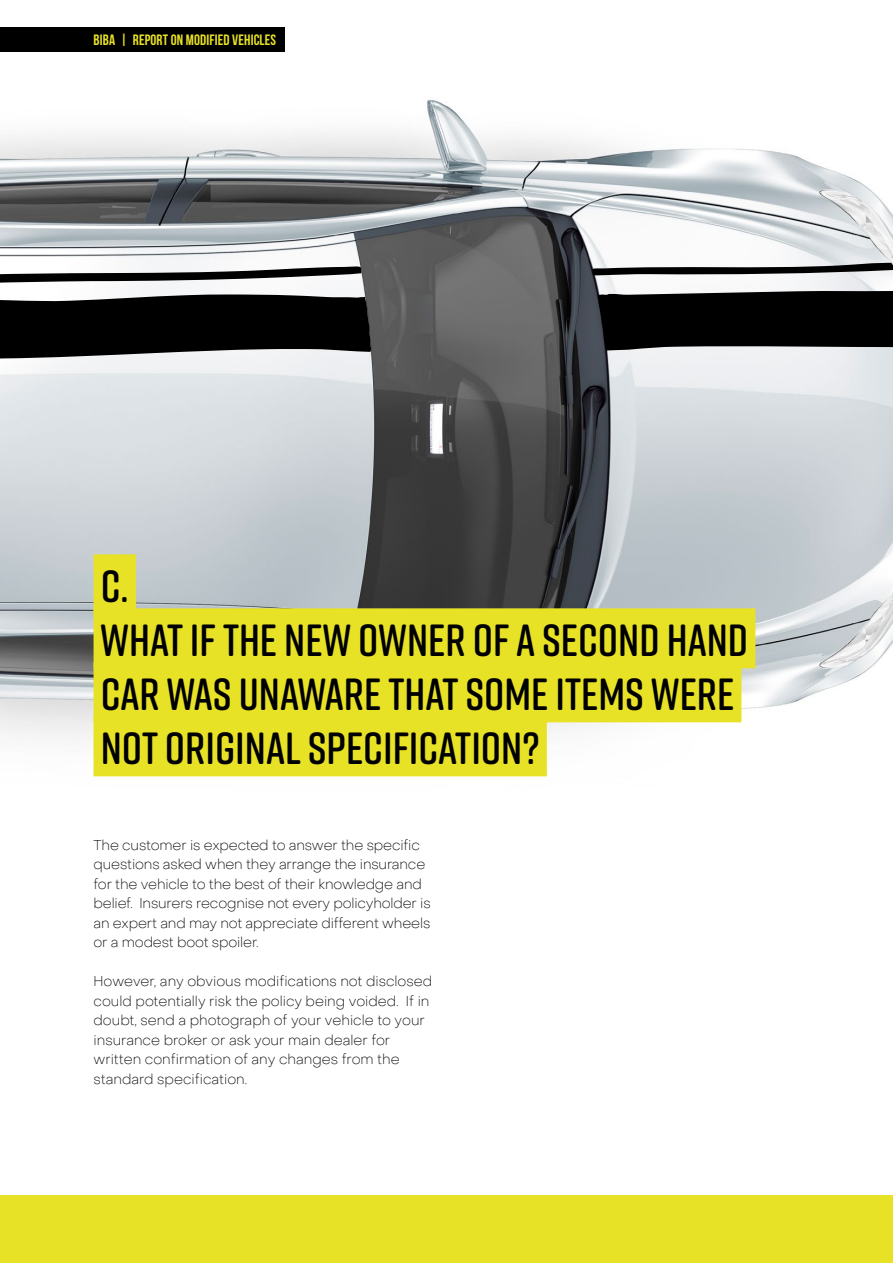
<style>
.page{position:relative;width:893px;height:1263px;background:#fff}
.page>*{position:absolute;margin:0;border:0;box-sizing:border-box;transform-origin:0 0}
.t1{font:600 45px/54px "Rift Soft";color:#000}
.t2{font:700 15px "Bebas Neue";letter-spacing:.01em;color:#e8e226}
.t3{font:100 14.25px/19.5px "Object Sans";letter-spacing:-.01em;color:#000}
</style>
<div class="page">
<img style="left:0;top:27px;width:893px;height:750px">
<div style="left:94px;top:554px;width:42px;height:60px;background:#e8e226"></div>
<div style="left:94px;top:608px;width:661px;height:60px;background:#e8e226"></div>
<div style="left:94px;top:662px;width:647px;height:60px;background:#e8e226"></div>
<div style="left:94px;top:716px;width:453px;height:60px;background:#e8e226"></div>
<div style="left:0;top:1195px;width:893px;height:68px;background:#e8e226"></div>
<svg style="left:598px;top:291px;width:295px;height:60px;background:#161616"></svg>
<svg style="left:0;top:265px;width:372px;height:96px"></svg>
<svg style="left:591px;top:263px;width:302px;height:12px"></svg>
<div style="left:0;top:28px;width:284px;height:24px;background:#000"></div>
<p class="t2" style="left:94px;top:32px;width:184px">BIBA | REPORT ON MODIFIED VEHICLES</p>
<h1 class="t1" style="left:100px;top:558px;width:649px">C.<br>WHAT IF THE NEW OWNER OF A SECOND HAND<br>CAR WAS UNAWARE THAT SOME ITEMS WERE<br>NOT ORIGINAL SPECIFICATION?</h1>
<p class="t3" style="left:94px;top:835px;width:339px">The customer is expected to answer the specific questions asked when they arrange the insurance for the vehicle to the best of their knowledge and belief. Insurers recognise not every policyholder is an expert and may not appreciate different wheels or a modest boot spoiler.</p>
<p class="t3" style="left:94px;top:971px;width:340px">However, any obvious modifications not disclosed could potentially risk the policy being voided. If in doubt, send a photograph of your vehicle to your insurance broker or ask your main dealer for written confirmation of any changes from the standard specification.</p>
</div>
